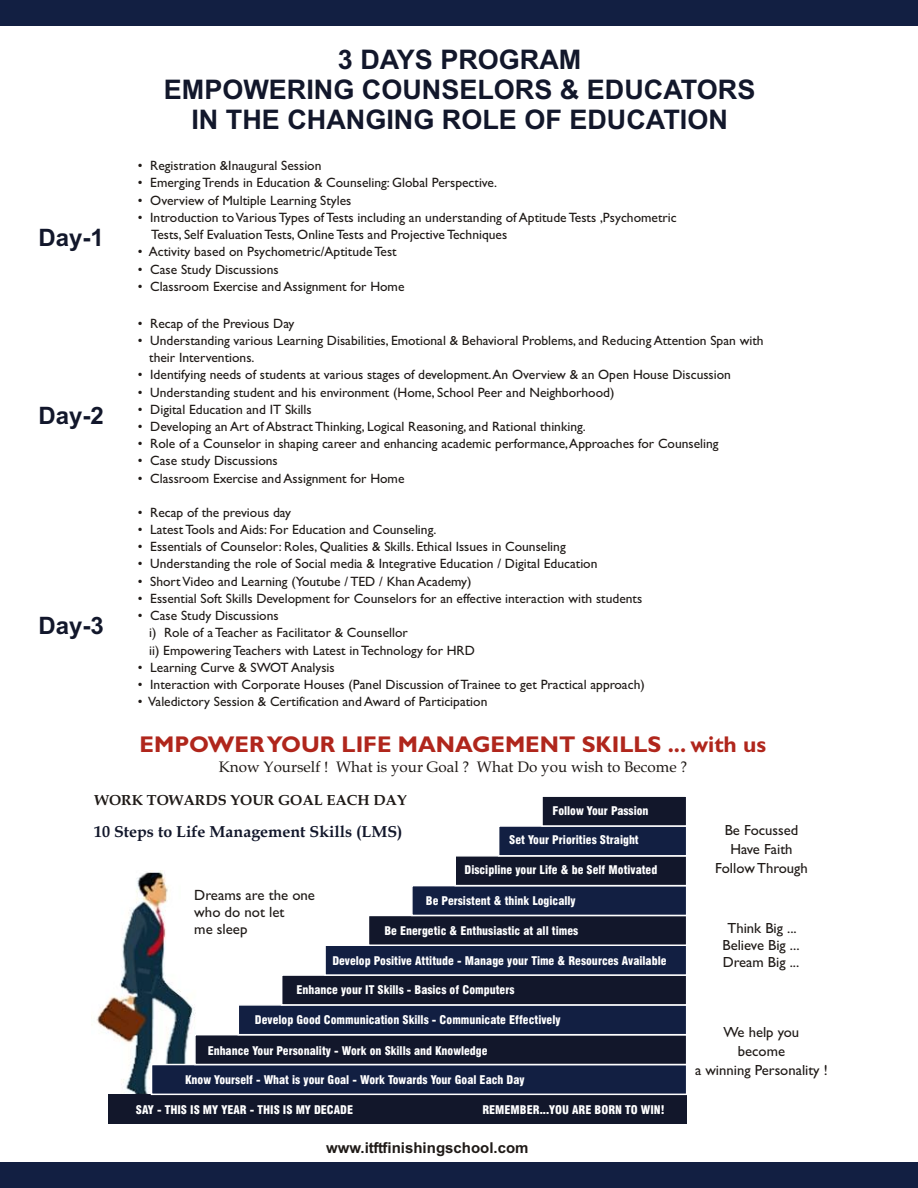
<style>
.page{position:relative;width:918px;height:1188px;background:#fff}
.page>*{position:absolute;margin:0;border:0;box-sizing:border-box;transform-origin:0 0}
.t1{font:700 27px/30.2px "Arial";color:#12172b;text-align:center}
.t2{font:700 24px "Arial";color:#12172b}
.t3{font:700 22.8px "Gill Sans";color:#b0261c}
.t4{font:700 16.05px "Book Antiqua";color:#12172b}
.t5{font:15.15px "Book Antiqua";color:#1f1a17}
.t6{font:700 15px "Arial";color:#1f1a17}
.t7{font:14.85px/17.2px "Gill Sans";color:#1f1a17}
.t8{font:14.7px/18.8px "Gill Sans";color:#1f1a17;text-align:center}
.t9{font:700 14.7px "Book Antiqua";color:#1f1a17}
.t10{font:13.5px/17.2px "Gill Sans";color:#1f1a17}
.t11{font:11.7px "Swis 721 Blk Cn BT";color:#fff}
</style>
<div class="page">
<img style="left:96px;top:871px;width:100px;height:223px">
<div style="left:108px;top:1094px;width:579px;height:30px;background:#12172b"></div>
<div style="left:151px;top:1064px;width:536px;height:31px;background:#121f42;border:2px solid #fff"></div>
<div style="left:194px;top:1034px;width:493px;height:31px;background:#12172b;border:2px solid #fff"></div>
<div style="left:238px;top:1004px;width:449px;height:31px;background:#121f42;border:2px solid #fff"></div>
<div style="left:281px;top:974px;width:406px;height:32px;background:#12172b;border:2px solid #fff"></div>
<div style="left:324px;top:945px;width:363px;height:31px;background:#121f42;border:2px solid #fff"></div>
<div style="left:368px;top:915px;width:319px;height:31px;background:#12172b;border:2px solid #fff"></div>
<div style="left:411px;top:885px;width:276px;height:31px;background:#121f42;border:2px solid #fff"></div>
<div style="left:455px;top:855px;width:232px;height:31px;background:#12172b;border:2px solid #fff"></div>
<div style="left:498px;top:825px;width:189px;height:32px;background:#121f42;border:2px solid #fff"></div>
<div style="left:541px;top:795px;width:146px;height:32px;background:#12172b;border:2px solid #fff"></div>
<div style="left:0;top:0;width:918px;height:26px;background:#121f42"></div>
<div style="left:0;top:1162px;width:918px;height:26px;background:#121f42"></div>
<h2 class="t2" style="left:39px;top:228px;width:67px">Day-1</h2>
<h2 class="t2" style="left:39px;top:407px;width:67px">Day-2</h2>
<h2 class="t2" style="left:39px;top:617px;width:67px">Day-3</h2>
<h1 class="t1" style="left:164px;top:47px;width:593px">3 DAYS PROGRAM<br>EMPOWERING COUNSELORS &amp; EDUCATORS<br>IN THE CHANGING ROLE OF EDUCATION</h1>
<p class="t10" style="left:138px;top:158px;width:185px">• Registration &amp;Inaugural Session</p>
<p class="t10" style="left:138px;top:176px;width:361px">• Emerging Trends in Education &amp; Counseling: Global Perspective.</p>
<p class="t10" style="left:138px;top:193px;width:215px">• Overview of Multiple Learning Styles</p>
<p class="t10" style="left:151px;top:210px;width:527px;text-indent:-13px">• Introduction to Various Types of Tests including an understanding of Aptitude Tests ,Psychometric<br>Tests, Self Evaluation Tests, Online Tests and Projective Techniques</p>
<p class="t10" style="left:138px;top:245px;width:260px">• Activity based on Psychometric/Aptitude Test</p>
<p class="t10" style="left:138px;top:262px;width:142px">• Case Study Discussions</p>
<p class="t10" style="left:138px;top:279px;width:268px">• Classroom Exercise and Assignment for Home</p>
<p class="t10" style="left:138px;top:316px;width:158px">• Recap of the Previous Day</p>
<p class="t10" style="left:149px;top:333px;width:616px;text-indent:-11px">• Understanding various Learning Disabilities, Emotional &amp; Behavioral Problems, and Reducing Attention Span with their Interventions.</p>
<p class="t10" style="left:138px;top:368px;width:595px">• Identifying needs of students at various stages of development.An Overview &amp; an Open House Discussion</p>
<p class="t10" style="left:138px;top:385px;width:478px">• Understanding student and his environment (Home, School Peer and Neighborhood)</p>
<p class="t10" style="left:138px;top:402px;width:175px">• Digital Education and IT Skills</p>
<p class="t10" style="left:138px;top:419px;width:449px">• Developing an Art of Abstract Thinking, Logical Reasoning, and Rational thinking.</p>
<p class="t10" style="left:138px;top:436px;width:582px">• Role of a Counselor in shaping career and enhancing academic performance,Approaches for Counseling</p>
<p class="t10" style="left:138px;top:454px;width:141px">• Case study Discussions</p>
<p class="t10" style="left:138px;top:471px;width:268px">• Classroom Exercise and Assignment for Home</p>
<p class="t10" style="left:138px;top:505px;width:155px">• Recap of the previous day</p>
<p class="t10" style="left:138px;top:522px;width:300px">• Latest Tools and Aids: For Education and Counseling.</p>
<p class="t10" style="left:138px;top:539px;width:429px">• Essentials of Counselor: Roles, Qualities &amp; Skills. Ethical Issues in Counseling</p>
<p class="t10" style="left:138px;top:557px;width:461px">• Understanding the role of Social media &amp; Integrative Education / Digital Education</p>
<p class="t10" style="left:138px;top:574px;width:335px">• Short Video and Learning (Youtube / TED / Khan Academy)</p>
<p class="t10" style="left:138px;top:591px;width:506px">• Essential Soft Skills Development for Counselors for an effective interaction with students</p>
<p class="t10" style="left:149px;top:608px;width:327px;text-indent:-11px">• Case Study Discussions<br>i) Role of a Teacher as Facilitator &amp; Counsellor<br>ii) Empowering Teachers with Latest in Technology for HRD</p>
<p class="t10" style="left:138px;top:660px;width:198px">• Learning Curve &amp; SWOT Analysis</p>
<p class="t10" style="left:138px;top:677px;width:508px">• Interaction with Corporate Houses (Panel Discussion of Trainee to get Practical approach)</p>
<p class="t10" style="left:138px;top:694px;width:351px">• Valedictory Session &amp; Certification and Award of Participation</p>
<h3 class="t3" style="left:140px;top:736px;width:628px">EMPOWERYOUR LIFE MANAGEMENT SKILLS ... with us</h3>
<p class="t5" style="left:219px;top:761px;width:470px">Know Yourself ! What is your Goal ? What Do you wish to Become ?</p>
<p class="t9" style="left:94px;top:794px;width:314px">WORK TOWARDS YOUR GOAL EACH DAY</p>
<p class="t4" style="left:94px;top:825px;width:310px">10 Steps to Life Management Skills (LMS)</p>
<p class="t11" style="left:553px;top:807px;width:98px">Follow Your Passion</p>
<p class="t11" style="left:509px;top:835px;width:131px">Set Your Priorities Straight</p>
<p class="t11" style="left:465px;top:865px;width:194px">Discipline your Life &amp; be Self Motivated</p>
<p class="t7" style="left:194px;top:888px;width:122px">Dreams are the one who do not let<br>me sleep</p>
<p class="t11" style="left:426px;top:896px;width:151px">Be Persistent &amp; think Logically</p>
<p class="t11" style="left:384px;top:926px;width:195px">Be Energetic &amp; Enthusiastic at all times</p>
<p class="t11" style="left:332px;top:956px;width:336px">Develop Positive Attitude - Manage your Time &amp; Resources Available</p>
<p class="t11" style="left:296px;top:986px;width:220px">Enhance your IT Skills - Basics of Computers</p>
<p class="t11" style="left:255px;top:1015px;width:307px">Develop Good Communication Skills - Communicate Effectively</p>
<p class="t11" style="left:208px;top:1047px;width:281px">Enhance Your Personality - Work on Skills and Knowledge</p>
<p class="t11" style="left:185px;top:1075px;width:341px">Know Yourself - What is your Goal - Work Towards Your Goal Each Day</p>
<p class="t11" style="left:136px;top:1105px;width:219px">SAY - THIS IS MY YEAR - THIS IS MY DECADE</p>
<p class="t11" style="left:482px;top:1105px;width:184px">REMEMBER...YOU ARE BORN TO WIN!</p>
<p class="t6" style="left:326px;top:1142px;width:204px">www.itftfinishingschool.com</p>
<p class="t8" style="left:715px;top:822px;width:94px">Be Focussed<br>Have Faith<br>Follow Through</p>
<p class="t8" style="left:722px;top:921px;width:79px;line-height:17px">Think Big ...<br>Believe Big ...<br>Dream Big ...</p>
<p class="t8" style="left:695px;top:1025px;width:134px">We help you<br>become<br>a winning Personality !</p>
</div>
